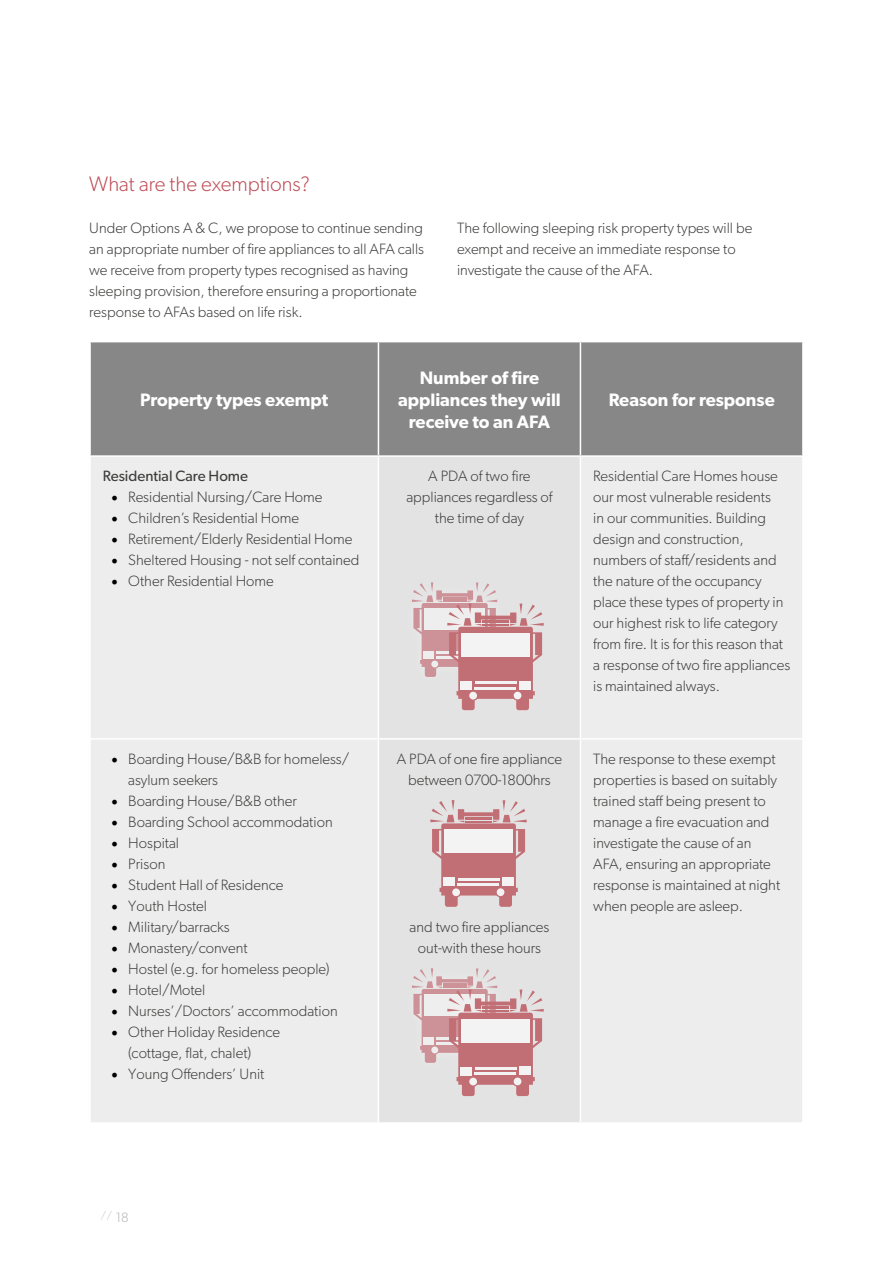
<style>
.page{position:relative;width:893px;height:1263px;background:#fff}
.page>*{position:absolute;margin:0;border:0;box-sizing:border-box;transform-origin:0 0}
.t1{font:300 21px "Gibson";color:#bd4d57}
.t2{font:600 18px/21.6px "Gibson";color:#fff;text-align:center}
.t3{font:300 15px/21px "Gibson";color:#3c3c3b}
.t4{font:15px "Gibson";color:#3c3c3b}
.t5{font:300 10.5px "Gibson";color:#c6c6c6}
.s1{font-family:"Minion Pro";font-weight:400;font-size:18px;color:#000}
.s2{font-size:13.5px;color:#9d9d9c}
</style>
<div class="page">
<div style="left:91px;top:342px;width:711px;height:113px;background:#878787"></div>
<div style="left:91px;top:457px;width:711px;height:665px;background:#ededed"></div>
<div style="left:379px;top:457px;width:201px;height:665px;background:#e3e3e3"></div>
<hr style="left:378px;top:457px;width:1px;height:281px;background:#fff">
<hr style="left:580px;top:457px;width:1px;height:281px;background:#fff">
<hr style="left:89px;top:738px;width:289px;height:2px;background:#fff">
<hr style="left:378px;top:738px;width:202px;height:2px;background:#fff">
<hr style="left:378px;top:740px;width:1px;height:382px;background:#fff">
<hr style="left:580px;top:738px;width:224px;height:2px;background:#fff">
<hr style="left:580px;top:740px;width:1px;height:382px;background:#fff">
<hr style="left:378px;top:342px;width:1px;height:113px;background:#fff">
<hr style="left:580px;top:342px;width:1px;height:113px;background:#fff">
<div style="left:403px;top:574px;width:103px;height:112px;background:#e3e3e3"></div>
<svg style="left:412px;top:582px;width:132px;height:128px"></svg>
<div style="left:403px;top:959px;width:103px;height:113px;background:#e3e3e3"></div>
<svg style="left:412px;top:968px;width:132px;height:128px"></svg>
<svg style="left:430px;top:800px;width:97px;height:107px"></svg>
<h1 class="t1" style="left:89px;top:171px;width:222px">What are the exemptions?</h1>
<p class="t3" style="left:89px;top:217px;width:336px">Under Options A &amp; C, we propose to continue sending an appropriate number of fire appliances to all AFA calls we receive from property types recognised as having sleeping provision, therefore ensuring a proportionate response to AFAs based on life risk.</p>
<p class="t3" style="left:457px;top:218px;width:297px">The following sleeping risk property types will be exempt and receive an immediate response to investigate the cause of the AFA.</p>
<p class="t2" style="left:140px;top:389px;width:190px">Property types exempt</p>
<p class="t4" style="left:103px;top:467px;width:147px">Residential Care Home</p>
<p class="t3" style="left:111px;top:486px;width:213px"><span class="s1">•</span> Residential Nursing/Care Home</p>
<p class="t3" style="left:111px;top:507px;width:189px"><span class="s1">•</span> Children’s Residential Home</p>
<p class="t3" style="left:111px;top:528px;width:243px"><span class="s1">•</span> Retirement/Elderly Residential Home</p>
<p class="t3" style="left:111px;top:549px;width:250px"><span class="s1">•</span> Sheltered Housing - not self contained</p>
<p class="t3" style="left:111px;top:570px;width:164px"><span class="s1">•</span> Other Residential Home</p>
<p class="t3" style="left:128px;top:748px;width:222px;text-indent:-17px"><span class="s1">•</span> Boarding House/B&amp;B for homeless/ asylum seekers</p>
<p class="t3" style="left:111px;top:790px;width:187px"><span class="s1">•</span> Boarding House/B&amp;B other</p>
<p class="t3" style="left:111px;top:811px;width:223px"><span class="s1">•</span> Boarding School accommodation</p>
<p class="t3" style="left:111px;top:832px;width:69px"><span class="s1">•</span> Hospital</p>
<p class="t3" style="left:111px;top:853px;width:56px"><span class="s1">•</span> Prison</p>
<p class="t3" style="left:111px;top:874px;width:174px"><span class="s1">•</span> Student Hall of Residence</p>
<p class="t3" style="left:111px;top:895px;width:97px"><span class="s1">•</span> Youth Hostel</p>
<p class="t3" style="left:111px;top:916px;width:120px"><span class="s1">•</span> Military/barracks</p>
<p class="t3" style="left:111px;top:937px;width:138px"><span class="s1">•</span> Monastery/convent</p>
<p class="t3" style="left:111px;top:958px;width:220px"><span class="s1">•</span> Hostel (e.g. for homeless people)</p>
<p class="t3" style="left:111px;top:979px;width:96px"><span class="s1">•</span> Hotel/Motel</p>
<p class="t3" style="left:111px;top:1000px;width:228px"><span class="s1">•</span> Nurses’/Doctors’ accommodation</p>
<p class="t3" style="left:128px;top:1021px;width:153px;text-indent:-17px"><span class="s1">•</span> Other Holiday Residence (cottage, flat, chalet)</p>
<p class="t3" style="left:111px;top:1063px;width:155px"><span class="s1">•</span> Young Offenders’ Unit</p>
<p class="t2" style="left:398px;top:367px;width:164px">Number of fire appliances they will receive to an AFA</p>
<p class="t2" style="left:609px;top:389px;width:168px">Reason for response</p>
<p class="t3" style="left:406px;top:465px;width:148px;text-align:center">A PDA of two fire appliances regardless of the time of day</p>
<p class="t3" style="left:593px;top:465px;width:198px">Residential Care Homes house our most vulnerable residents<br>in our communities. Building design and construction, numbers of staff/residents and the nature of the occupancy place these types of property in our highest risk to life category from fire. It is for this reason that a response of two fire appliances is maintained always.</p>
<p class="t3" style="left:397px;top:748px;width:167px;text-align:center">A PDA of one fire appliance between 0700-1800hrs</p>
<p class="t3" style="left:409px;top:916px;width:141px;text-align:center">and two fire appliances out-with these hours</p>
<p class="t3" style="left:593px;top:748px;width:189px">The response to these exempt properties is based on suitably trained staff being present to manage a fire evacuation and investigate the cause of an<br>AFA, ensuring an appropriate response is maintained at night when people are asleep.</p>
<p class="t5" style="left:101px;top:1209px;width:29px">// <span class="s2">18</span></p>
</div>
